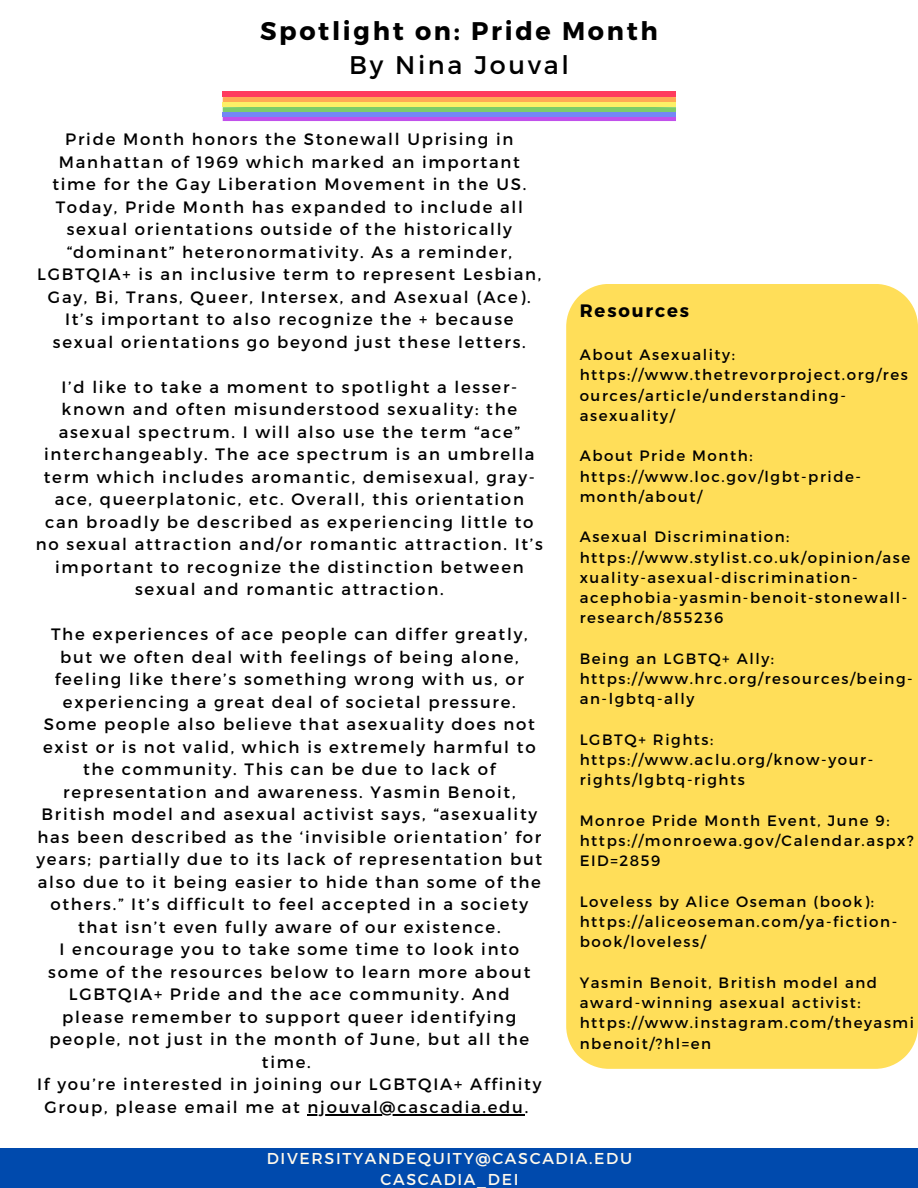
<style>
.page{position:relative;width:918px;height:1188px;background:#fff}
.page>*{position:absolute;margin:0;border:0;box-sizing:border-box;transform-origin:0 0}
.t1{font:700 25.5px/34.8px "Montserrat";letter-spacing:.105em;color:#000;text-align:center}
.t2{font:700 18px "Montserrat";letter-spacing:.105em;color:#000}
.t3{font:16.5px/22.5px "Montserrat";letter-spacing:.105em;color:#000;text-align:center}
.t4{font:15.75px/21.3px "Montserrat";letter-spacing:.105em;color:#fff9eb;text-align:center}
.t5{font:15px/20.2px "Montserrat";letter-spacing:.105em;color:#000}
.s1{font-weight:400}
</style>
<div class="page">
<div style="left:0;top:1148px;width:918px;height:40px;background:#004aad"></div>
<hr style="left:308px;top:1114px;width:217px;height:1px;background:#000">
<svg style="left:223px;top:97px;width:453px;height:24px;background:#be9c87"></svg>
<div style="left:223px;top:112px;width:453px;height:5px;background:#7387f5"></div>
<div style="left:223px;top:92px;width:453px;height:5px;background:#ff3b5e"></div>
<div style="left:223px;top:102px;width:453px;height:5px;background:#fcf067"></div>
<div style="left:566px;top:284px;width:352px;height:785px;background:#ffde59"></div>
<h3 class="t1" style="left:260px;top:12px;width:399px">Spotlight on: Pride Month<br><span class="s1">By Nina Jouval</span></h3>
<h1 class="t3" style="left:37px;top:127px;width:506px">Pride Month honors the Stonewall Uprising in Manhattan of 1969 which marked an important time for the Gay Liberation Movement in the US.<br>Today, Pride Month has expanded to include all sexual orientations outside of the historically “dominant” heteronormativity. As a reminder, LGBTQIA+ is an inclusive term to represent Lesbian, Gay, Bi, Trans, Queer, Intersex, and Asexual (Ace).<br>It’s important to also recognize the + because sexual orientations go beyond just these letters.</h1>
<p class="t3" style="left:36px;top:375px;width:509px">I’d like to take a moment to spotlight a lesser&shy;known and often misunderstood sexuality: the asexual spectrum. I will also use the term “ace” interchangeably. The ace spectrum is an umbrella term which includes aromantic, demisexual, gray&shy;ace, queerplatonic, etc. Overall, this orientation<br>can broadly be described as experiencing little to no sexual attraction and/or romantic attraction. It’s important to recognize the distinction between sexual and romantic attraction.</p>
<h3 class="t3" style="left:51px;top:622px;width:478px">The experiences of ace people can differ greatly,</h3>
<h3 class="t3" style="left:60px;top:645px;width:460px">but we often deal with feelings of being alone,</h3>
<h3 class="t3" style="left:55px;top:667px;width:471px">feeling like there’s something wrong with us, or</h3>
<h3 class="t3" style="left:63px;top:690px;width:454px">experiencing a great deal of societal pressure.</h3>
<h3 class="t3" style="left:44px;top:712px;width:493px">Some people also believe that asexuality does not</h3>
<h3 class="t3" style="left:43px;top:735px;width:494px">exist or is not valid, which is extremely harmful to</h3>
<h3 class="t3" style="left:83px;top:757px;width:414px">the community. This can be due to lack of</h3>
<h3 class="t3" style="left:63px;top:780px;width:454px">representation and awareness. Yasmin Benoit,</h3>
<h3 class="t3" style="left:42px;top:802px;width:497px">British model and asexual activist says, “asexuality</h3>
<h3 class="t3" style="left:37px;top:825px;width:505px">has been described as the ‘invisible orientation’ for</h3>
<h3 class="t3" style="left:36px;top:847px;width:507px">years; partially due to its lack of representation but</h3>
<h3 class="t3" style="left:38px;top:870px;width:505px">also due to it being easier to hide than some of the</h3>
<h3 class="t3" style="left:50px;top:892px;width:479px">others.” It’s difficult to feel accepted in a society</h3>
<h3 class="t3" style="left:78px;top:915px;width:424px">that isn’t even fully aware of our existence.</h3>
<h3 class="t3" style="left:60px;top:937px;width:461px">I encourage you to take some time to look into</h3>
<h3 class="t3" style="left:48px;top:960px;width:484px">some of the resources below to learn more about</h3>
<h3 class="t3" style="left:69px;top:982px;width:443px">LGBTQIA+ Pride and the ace community. And</h3>
<h3 class="t3" style="left:62px;top:1005px;width:456px">please remember to support queer identifying</h3>
<h3 class="t3" style="left:50px;top:1027px;width:481px">people, not just in the month of June, but all the</h3>
<h3 class="t3" style="left:262px;top:1050px;width:50px">time.</h3>
<h3 class="t3" style="left:37px;top:1072px;width:506px">If you’re interested in joining our LGBTQIA+ Affinity</h3>
<h3 class="t3" style="left:44px;top:1095px;width:257px">Group, please email me at</h3>
<h3 class="t3" style="left:308px;top:1095px;width:222px">njouval@cascadia.edu.</h3>
<p class="t2" style="left:580px;top:299px;width:111px">Resources</p>
<p class="t5" style="left:580px;top:344px;width:157px">About Asexuality:</p>
<p class="t5" style="left:580px;top:364px;width:330px">https://www.thetrevorproject.org/res ources/article/understanding&shy;asexuality/</p>
<p class="t5" style="left:580px;top:445px;width:283px">About Pride Month: https://www.loc.gov/lgbt-pride&shy;month/about/</p>
<p class="t5" style="left:580px;top:526px;width:332px">Asexual Discrimination: https://www.stylist.co.uk/opinion/ase xuality-asexual-discrimination&shy;acephobia-yasmin-benoit-stonewall&shy;research/855236</p>
<p class="t5" style="left:580px;top:648px;width:335px">Being an LGBTQ+ Ally: https://www.hrc.org/resources/being&shy;an-lgbtq-ally</p>
<p class="t5" style="left:580px;top:729px;width:295px">LGBTQ+ Rights: https://www.aclu.org/know-your&shy;rights/lgbtq-rights</p>
<p class="t5" style="left:580px;top:810px;width:336px">Monroe Pride Month Event, June 9: https://monroewa.gov/Calendar.aspx?<br>EID=2859</p>
<p class="t5" style="left:580px;top:891px;width:319px">Loveless by Alice Oseman (book): https://aliceoseman.com/ya-fiction&shy;book/loveless/</p>
<h4 class="t5" style="left:580px;top:972px;width:336px">Yasmin Benoit, British model and award-winning asexual activist: https://www.instagram.com/theyasmi nbenoit/?hl=en</h4>
<h2 class="t4" style="left:267px;top:1147px;width:367px">DIVERSITYANDEQUITY@CASCADIA.EDU<br>CASCADIA_DEI</h2>
</div>
